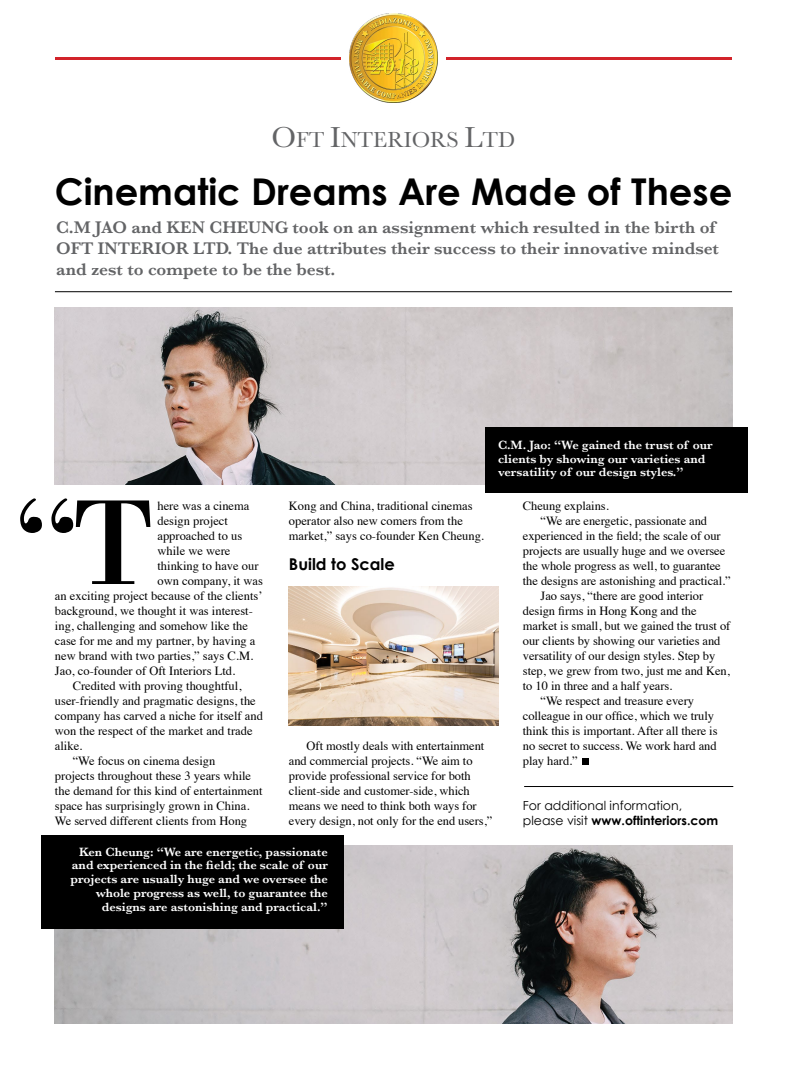
<style>
.page{position:relative;width:787px;height:1081px;background:#fff}
.page>*{position:absolute;margin:0;border:0;box-sizing:border-box;transform-origin:0 0}
.t1{font:700 36.88px "Century Gothic";color:#000}
.t2{font:22.5px "Baskerville";color:#636466}
.t3{font:600 17.5px/21px "Baskerville";color:#636466}
.t4{font:700 16.25px "Century Gothic";color:#000}
.t5{font:12.5px/15px "Times";letter-spacing:-.005em;color:#000}
.t6{font:600 12.5px/13.8px "Baskerville";color:#fff}
.t7{font:12.5px/15px "Century Gothic";color:#000}
.s1{font-size:30px}
.s2{font-weight:700}
</style>
<div class="page">
<hr style="left:55px;top:291px;width:677px;height:1px;background:#000">
<hr style="left:524px;top:786px;width:209px;height:1px;background:#000">
<hr style="left:55px;top:57px;width:285px;height:2px;background:#d2232a">
<hr style="left:446px;top:57px;width:286px;height:2px;background:#d2232a">
<svg style="left:582px;top:759px;width:6px;height:6px"></svg>
<img style="left:349px;top:14px;width:89px;height:88px">
<img style="left:55px;top:307px;width:677px;height:177px">
<img style="left:55px;top:846px;width:677px;height:177px">
<div style="left:485px;top:427px;width:263px;height:65px;background:#000"></div>
<div style="left:42px;top:834px;width:302px;height:94px;background:#000"></div>
<svg style="left:20px;top:498px;width:130px;height:86px"></svg>
<img style="left:289px;top:586px;width:209px;height:140px">
<h2 class="t2" style="left:271px;top:126px;width:245px"><span class="s1">O</span>FT <span class="s1">I</span>NTERIORS <span class="s1">L</span>TD</h2>
<h1 class="t1" style="left:55px;top:168px;width:679px">Cinematic Dreams Are Made of These</h1>
<h3 class="t3" style="left:56px;top:217px;width:664px">C.M JAO and KEN CHEUNG took on an assignment which resulted in the birth of<br>OFT INTERIOR LTD. The due attributes their success to their innovative mindset and zest to compete to be the best.</h3>
<p class="t5" style="left:157px;top:497px;width:93px">here was a cinema</p>
<p class="t5" style="left:157px;top:512px;width:72px">design project</p>
<p class="t5" style="left:157px;top:527px;width:86px">approached to us</p>
<p class="t5" style="left:157px;top:542px;width:74px">while we were</p>
<p class="t5" style="left:157px;top:557px;width:103px">thinking to have our</p>
<p class="t5" style="left:157px;top:572px;width:107px">own company, it was</p>
<p class="t5" style="left:55px;top:587px;width:209px">an exciting project because of the clients’</p>
<p class="t5" style="left:55px;top:602px;width:199px">background, we thought it was interest-</p>
<p class="t5" style="left:55px;top:617px;width:195px">ing, challenging and somehow like the</p>
<p class="t5" style="left:55px;top:632px;width:202px">case for me and my partner, by having a</p>
<p class="t5" style="left:55px;top:647px;width:200px">new brand with two parties,” says C.M.</p>
<p class="t5" style="left:55px;top:662px;width:182px">Jao, co-founder of Oft Interiors Ltd.</p>
<p class="t5" style="left:73px;top:677px;width:170px">Credited with proving thoughtful,</p>
<p class="t5" style="left:55px;top:692px;width:202px">user-friendly and pragmatic designs, the</p>
<p class="t5" style="left:55px;top:707px;width:209px">company has carved a niche for itself and</p>
<p class="t5" style="left:55px;top:722px;width:199px">won the respect of the market and trade</p>
<p class="t5" style="left:55px;top:737px;width:29px">alike.</p>
<p class="t5" style="left:73px;top:752px;width:144px">“We focus on cinema design</p>
<p class="t5" style="left:55px;top:767px;width:198px">projects throughout these 3 years while</p>
<p class="t5" style="left:55px;top:782px;width:209px">the demand for this kind of entertainment</p>
<p class="t5" style="left:55px;top:797px;width:196px">space has surprisingly grown in China.</p>
<p class="t5" style="left:55px;top:812px;width:194px">We served different clients from Hong</p>
<p class="t6" style="left:498px;top:438px;width:216px">C.M. Jao: “We gained the trust of our clients by showing our varieties and versatility of our design styles.”</p>
<p class="t5" style="left:289px;top:497px;width:197px">Kong and China, traditional cinemas operator also new comers from the market,” says co-founder Ken Cheung.</p>
<h3 class="t4" style="left:289px;top:554px;width:107px">Build to Scale</h3>
<p class="t5" style="left:289px;top:737px;width:205px;text-indent:18px">Oft mostly deals with entertainment and commercial projects. “We aim to provide professional service for both client-side and customer-side, which means we need to think both ways for every design, not only for the end users,”</p>
<p class="t5" style="left:523px;top:497px;width:87px">Cheung explains.</p>
<p class="t5" style="left:540px;top:512px;width:168px">“We are energetic, passionate and</p>
<p class="t5" style="left:523px;top:527px;width:199px">experienced in the field; the scale of our</p>
<p class="t5" style="left:523px;top:542px;width:204px">projects are usually huge and we oversee</p>
<p class="t5" style="left:523px;top:557px;width:199px">the whole progress as well, to guarantee</p>
<p class="t5" style="left:523px;top:572px;width:209px">the designs are astonishing and practical.”</p>
<p class="t5" style="left:540px;top:587px;width:164px">Jao says, “there are good interior</p>
<p class="t5" style="left:523px;top:602px;width:175px">design firms in Hong Kong and the</p>
<p class="t5" style="left:523px;top:617px;width:209px">market is small, but we gained the trust of</p>
<p class="t5" style="left:523px;top:632px;width:199px">our clients by showing our varieties and</p>
<p class="t5" style="left:523px;top:647px;width:194px">versatility of our design styles. Step by</p>
<p class="t5" style="left:523px;top:662px;width:208px">step, we grew from two, just me and Ken,</p>
<p class="t5" style="left:523px;top:677px;width:151px">to 10 in three and a half years.</p>
<p class="t5" style="left:540px;top:692px;width:155px">“We respect and treasure every</p>
<p class="t5" style="left:523px;top:707px;width:193px">colleague in our office, which we truly</p>
<p class="t5" style="left:523px;top:722px;width:196px">think this is important. After all there is</p>
<p class="t5" style="left:523px;top:737px;width:195px">no secret to success. We work hard and</p>
<p class="t5" style="left:523px;top:752px;width:56px">play hard.”</p>
<p class="t7" style="left:523px;top:798px;width:197px">For additional information, please visit <span class="s2">www.oftinteriors.com</span></p>
<p class="t6" style="left:70px;top:844px;width:259px;text-align:right">Ken Cheung: “We are energetic, passionate and experienced in the field; the scale of our projects are usually huge and we oversee the whole progress as well, to guarantee the designs are astonishing and practical.”</p>
</div>
